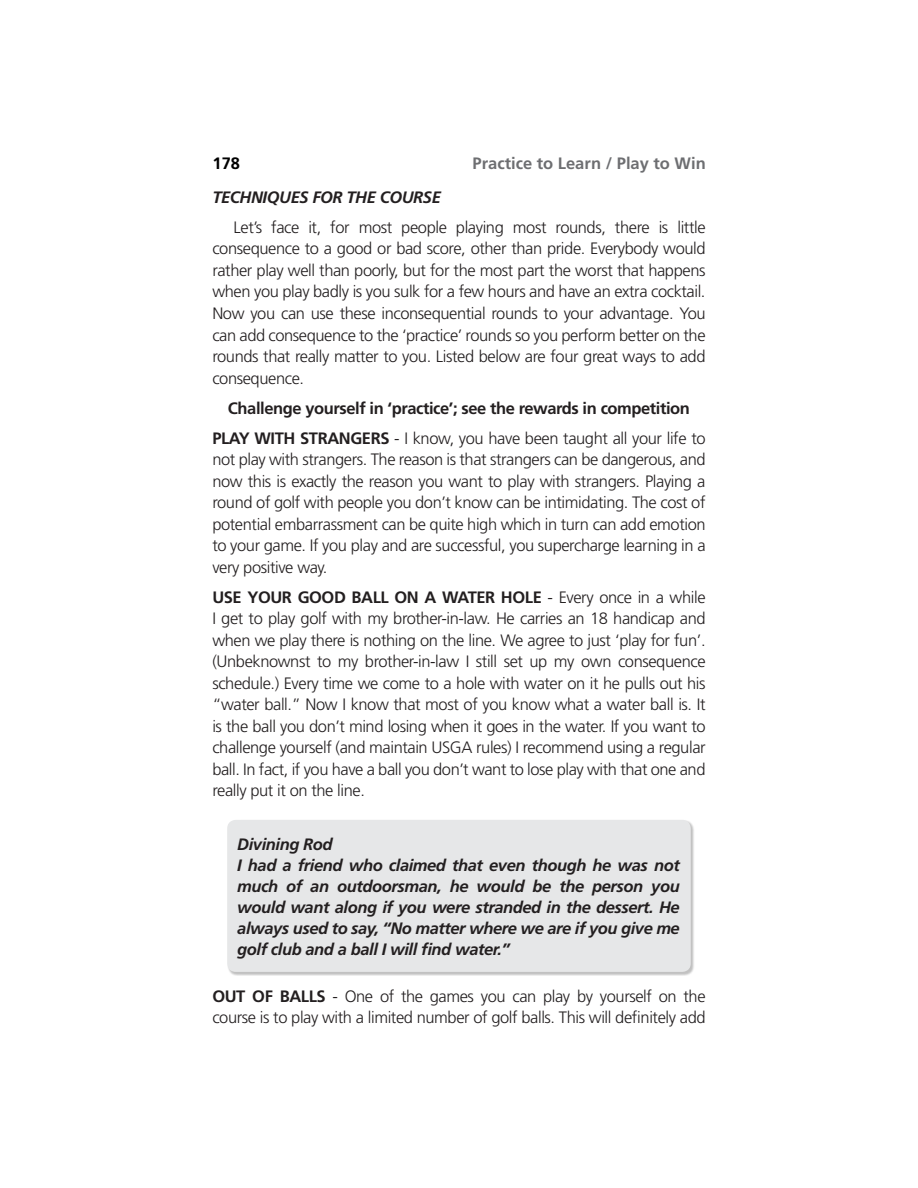
<style>
.page{position:relative;width:918px;height:1188px;background:#fff}
.page>*{position:absolute;margin:0;border:0;box-sizing:border-box;transform-origin:0 0}
.t1{font:300 16.5px/21.5px "Frutiger";letter-spacing:-.025em;color:#231f20;text-align:justify}
.t2{font:italic 700 16.5px/21px "Frutiger";letter-spacing:-.025em;color:#231f20}
.t3{font:700 16.5px/30px "Frutiger";letter-spacing:-.025em;color:#231f20;text-align:center}
.t4{font:700 16.5px "Frutiger";color:#6d6e71}
.t5{font:700 16.5px "Frutiger";color:#000}
.s1{font-weight:300}
.s2{font-weight:700}
</style>
<div class="page">
<div style="left:227px;top:820px;width:468px;height:156px;background:#000;opacity:.25"></div>
<div style="left:227px;top:820px;width:464px;height:152px;background:#e6e7e8;border-radius:9px"></div>
<p class="t5" style="left:213px;top:153px;width:29px">178</p>
<p class="t4" style="left:473px;top:153px;width:235px">Practice to Learn / Play to Win</p>
<p class="t2" style="left:212px;top:187px;width:230px">TECHNIQUES FOR THE COURSE</p>
<p class="t1" style="left:212px;top:216px;width:495px;text-indent:21px">Let’s face it, for most people playing most rounds, there is little consequence to a good or bad score, other than pride. Everybody would rather play well than poorly, but for the most part the worst that happens when you play badly is you sulk for a few hours and have an extra cocktail.<br>Now you can use these inconsequential rounds to your advantage. You can add consequence to the ‘practice’ rounds so you perform better on the rounds that really matter to you. Listed below are four great ways to add consequence.</p>
<p class="t3" style="left:212px;top:393px;width:495px">Challenge yourself in ‘practice’; see the rewards in competition<br>PLAY WITH STRANGERS <span class="s1">- I know, you have been taught all your life to</span></p>
<p class="t1" style="left:212px;top:449px;width:495px">not play with strangers. The reason is that strangers can be dangerous, and now this is exactly the reason you want to play with strangers. Playing a round of golf with people you don’t know can be intimidating. The cost of potential embarrassment can be quite high which in turn can add emotion to your game. If you play and are successful, you supercharge learning in a very positive way.</p>
<p class="t1" style="left:212px;top:586px;width:495px"><span class="s2">USE YOUR GOOD BALL ON A WATER HOLE</span> - Every once in a while I get to play golf with my brother-in-law. He carries an 18 handicap and when we play there is nothing on the line. We agree to just ‘play for fun’. (Unbeknownst to my brother-in-law I still set up my own consequence schedule.) Every time we come to a hole with water on it he pulls out his “water ball.” Now I know that most of you know what a water ball is. It is the ball you don’t mind losing when it goes in the water. If you want to challenge yourself (and maintain USGA rules) I recommend using a regular ball. In fact, if you have a ball you don’t want to lose play with that one and really put it on the line.</p>
<p class="t2" style="left:237px;top:833px;width:444px">Divining Rod<br>I had a friend who claimed that even though he was not much of an outdoorsman, he would be the person you would want along if you were stranded in the dessert. He always used to say, “No matter where we are if you give me golf club and a ball I will find water.”</p>
<p class="t1" style="left:212px;top:986px;width:495px"><span class="s2">OUT OF BALLS</span> - One of the games you can play by yourself on the course is to play with a limited number of golf balls. This will definitely add</p>
</div>
